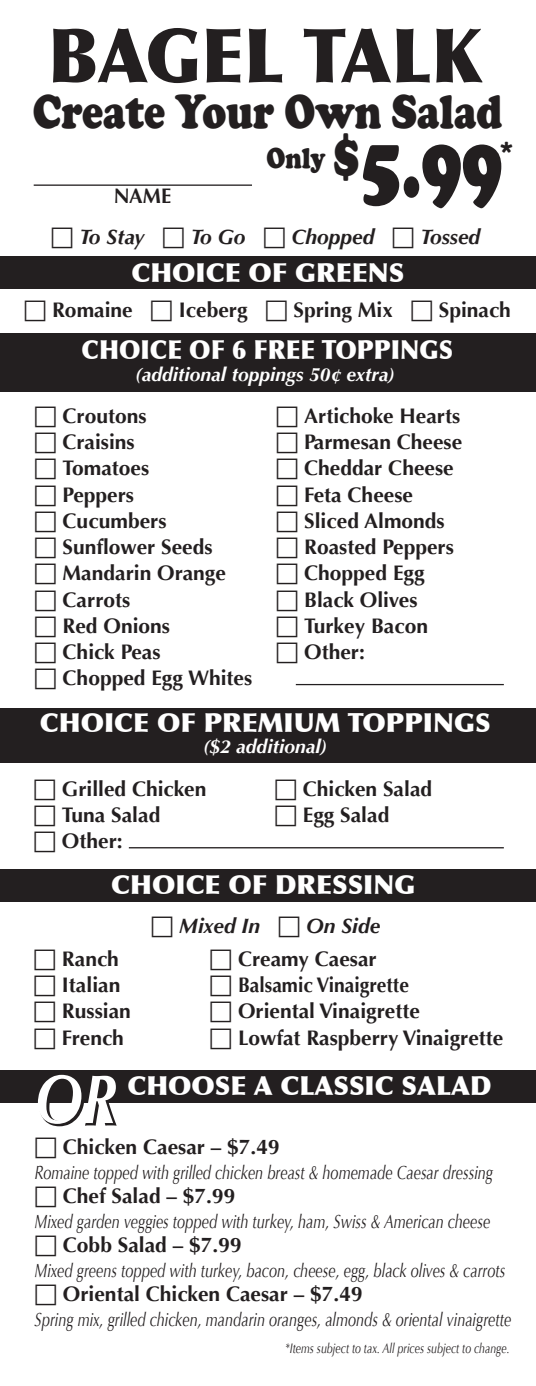
<style>
.page{position:relative;width:536px;height:1386px;background:#fff}
.page>*{position:absolute;margin:0;border:0;box-sizing:border-box;transform-origin:0 0}
.t1{font:900 92.92px "Cooper";color:#231f20;scale:.73 1}
.t2{font:900 75.25px "Optima";color:#231f20;scale:.93 1}
.t3{font:italic 700 69.48px "Optima";color:#fff;scale:.82 1}
.t4{font:900 49px "Cooper";color:#231f20;scale:.81 1}
.t5{font:900 29.75px "Cooper";color:#231f20;scale:.82 1}
.t6{font:900 28px "Cooper";color:#231f20}
.t7{font:900 26.25px "Optima";color:#fff}
.t8{font:900 26.25px "Optima";color:#fff;scale:.92 1}
.t9{font:700 21px/26.2px "Optima";color:#231f20}
.t10{font:italic 700 21px "Optima";color:#231f20}
.t11{font:italic 19.25px "Optima";color:#231f20;scale:.75 1}
.t12{font:italic 700 19.25px "Optima";color:#fff}
.t13{font:italic 14px "Optima";color:#231f20;scale:.75 1}
.s1{font-size:62.12px}
.s2{font-family:"Abacus Three SSK";font-weight:400;font-style:normal;font-size:22.75px}
.s3{font-family:"Abacus Three SSK";font-weight:400;font-size:22.75px}
</style>
<div class="page">
<div style="left:0;top:869px;width:536px;height:33px;background:#231f20"></div>
<div style="left:0;top:708px;width:536px;height:55px;background:#231f20"></div>
<div style="left:0;top:333px;width:536px;height:58px;background:#231f20"></div>
<div style="left:0;top:257px;width:536px;height:32px;background:#231f20"></div>
<hr style="left:129px;top:847px;width:374px;height:1px;background:#231f20">
<div style="left:0;top:1070px;width:536px;height:33px;background:#231f20"></div>
<svg style="left:39px;top:1103px;width:78px;height:24px"></svg>
<hr style="left:34px;top:185px;width:218px;height:1px;background:#231f20">
<hr style="left:296px;top:684px;width:207px;height:1px;background:#231f20">
<h2 class="t2" style="left:48px;top:10px;width:468px">BAGEL TALK</h2>
<h3 class="t4" style="left:33px;top:83px;width:581px">Create Your Own Salad</h3>
<h1 class="t1" style="left:360px;top:111px;width:196px">5.99</h1>
<h3 class="t5" style="left:266px;top:140px;width:115px">Only <span class="s1">$</span></h3>
<h3 class="t6" style="left:498px;top:136px;width:18px">*</h3>
<p class="t9" style="left:114px;top:183px;width:59px">NAME</p>
<p class="t10" style="left:51px;top:225px;width:431px"><span class="s2">N</span> To Stay <span class="s2">N</span> To Go <span class="s2">N</span> Chopped <span class="s2">N</span> Tossed</p>
<p class="t7" style="left:131px;top:257px;width:274px">CHOICE OF GREENS</p>
<p class="t9" style="left:24px;top:297px;width:488px"><span class="s3">N</span> Romaine <span class="s3">N</span> Iceberg <span class="s3">N</span> Spring Mix <span class="s3">N</span> Spinach</p>
<p class="t8" style="left:82px;top:333px;width:405px">CHOICE OF 6 FREE TOPPINGS</p>
<p class="t12" style="left:135px;top:363px;width:261px">(additional toppings 50¢ extra)</p>
<p class="t9" style="left:34px;top:403px;width:219px"><span class="s3">N</span> Croutons<br><span class="s3">N</span> Craisins<br><span class="s3">N</span> Tomatoes<br><span class="s3">N</span> Peppers<br><span class="s3">N</span> Cucumbers<br><span class="s3">N</span> Sunflower Seeds<br><span class="s3">N</span> Mandarin Orange<br><span class="s3">N</span> Carrots<br><span class="s3">N</span> Red Onions<br><span class="s3">N</span> Chick Peas<br><span class="s3">N</span> Chopped Egg Whites</p>
<p class="t9" style="left:275px;top:403px;width:188px"><span class="s3">N</span> Artichoke Hearts<br><span class="s3">N</span> Parmesan Cheese<br><span class="s3">N</span> Cheddar Cheese<br><span class="s3">N</span> Feta Cheese<br><span class="s3">N</span> Sliced Almonds<br><span class="s3">N</span> Roasted Peppers<br><span class="s3">N</span> Chopped Egg<br><span class="s3">N</span> Black Olives<br><span class="s3">N</span> Turkey Bacon<br><span class="s3">N</span> Other:</p>
<p class="t7" style="left:40px;top:707px;width:452px">CHOICE OF PREMIUM TOPPINGS</p>
<p class="t12" style="left:203px;top:735px;width:126px">($2 additional)</p>
<p class="t9" style="left:33px;top:776px;width:174px"><span class="s3">N</span> Grilled Chicken<br><span class="s3">N</span> Tuna Salad<br><span class="s3">N</span> Other:</p>
<p class="t9" style="left:274px;top:776px;width:159px"><span class="s3">N</span> Chicken Salad<br><span class="s3">N</span> Egg Salad</p>
<p class="t7" style="left:111px;top:869px;width:305px">CHOICE OF DRESSING</p>
<p class="t10" style="left:151px;top:913px;width:231px"><span class="s2">N</span> Mixed In <span class="s2">N</span> On Side</p>
<p class="t9" style="left:33px;top:946px;width:99px"><span class="s3">N</span> Ranch<br><span class="s3">N</span> Italian<br><span class="s3">N</span> Russian<br><span class="s3">N</span> French</p>
<p class="t9" style="left:209px;top:946px;width:295px"><span class="s3">N</span> Creamy Caesar<br><span class="s3">N</span> Balsamic Vinaigrette<br><span class="s3">N</span> Oriental Vinaigrette<br><span class="s3">N</span> Lowfat Raspberry Vinaigrette</p>
<h3 class="t3" style="left:35px;top:1058px;width:102px">OR</h3>
<p class="t7" style="left:127px;top:1070px;width:365px">CHOOSE A CLASSIC SALAD</p>
<p class="t9" style="left:34px;top:1134px;width:247px"><span class="s3">N</span> Chicken Caesar – $7.49</p>
<p class="t11" style="left:34px;top:1161px;width:613px">Romaine topped with grilled chicken breast &amp; homemade Caesar dressing</p>
<p class="t9" style="left:34px;top:1183px;width:202px"><span class="s3">N</span> Chef Salad – $7.99</p>
<p class="t11" style="left:34px;top:1210px;width:609px">Mixed garden veggies topped with turkey, ham, Swiss &amp; American cheese</p>
<p class="t9" style="left:34px;top:1232px;width:209px"><span class="s3">N</span> Cobb Salad – $7.99</p>
<p class="t11" style="left:34px;top:1259px;width:629px">Mixed greens topped with turkey, bacon, cheese, egg, black olives &amp; carrots</p>
<p class="t9" style="left:34px;top:1281px;width:330px"><span class="s3">N</span> Oriental Chicken Caesar – $7.49</p>
<p class="t11" style="left:34px;top:1308px;width:637px">Spring mix, grilled chicken, mandarin oranges, almonds &amp; oriental vinaigrette</p>
<p class="t13" style="left:285px;top:1340px;width:301px">*Items subject to tax. All prices subject to change.</p>
</div>
